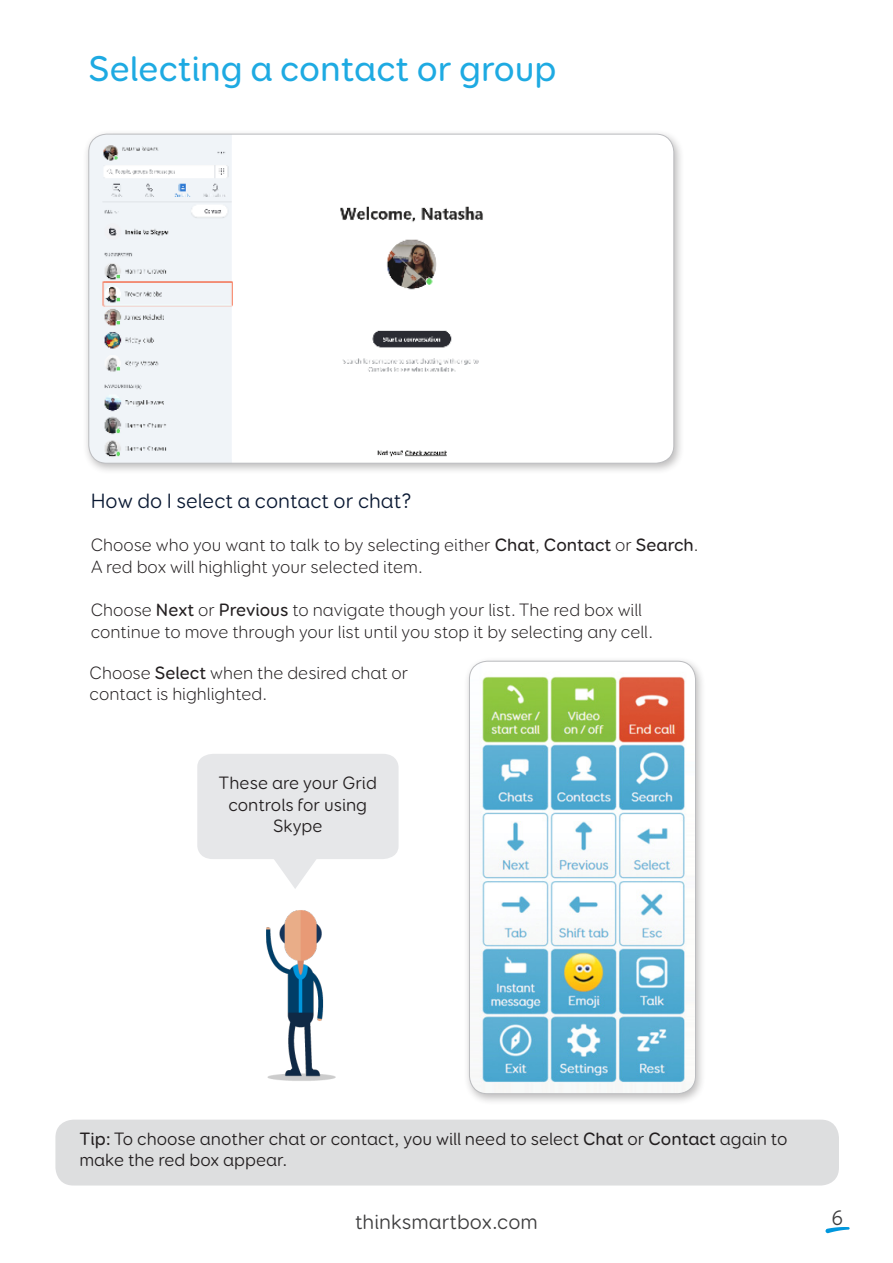
<style>
.page{position:relative;width:893px;height:1263px;background:#fff}
.page>*{position:absolute;margin:0;border:0;box-sizing:border-box;transform-origin:0 0}
.t1{font:500 36px "Booster Next FY";color:#1eaae2}
.t2{font:21px "Booster Next FY";color:#091832}
.t3{font:21px "Booster Next FY";color:#3e3e3f}
.t4{font:300 18px/21.6px "Booster Next FY";color:#231f20}
.t5{font:18px/21.6px "Booster Next FY";color:#231f20}
.s1{font-weight:500}
</style>
<div class="page">
<svg style="left:825px;top:1227px;width:25px;height:6px"></svg>
<svg style="left:197px;top:754px;width:202px;height:135px"></svg>
<div style="left:463px;top:656px;width:243px;height:450px;background:#231f20;opacity:.3"></div>
<img style="left:469px;top:661px;width:226px;height:433px">
<div style="left:469px;top:661px;width:227px;height:433px;border:1px solid #bcbdc0;border-radius:18px"></div>
<div style="left:55px;top:1119px;width:784px;height:66px;background:#dddedf;border-radius:18px"></div>
<div style="left:83px;top:129px;width:601px;height:346px;background:#231f20;opacity:.3"></div>
<img style="left:89px;top:134px;width:585px;height:329px">
<img style="left:266px;top:910px;width:70px;height:171px">
<p class="t1" style="left:89px;top:46px;width:469px">Selecting a contact or group</p>
<p class="t2" style="left:91px;top:488px;width:323px">How do I select a contact or chat?</p>
<p class="t4" style="left:91px;top:534px;width:609px">Choose who you want to talk to by selecting either <span class="s1">Chat</span>, <span class="s1">Contact</span> or <span class="s1">Search</span>.<br>A red box will highlight your selected item.</p>
<p class="t4" style="left:91px;top:599px;width:564px">Choose <span class="s1">Next</span> or <span class="s1">Previous</span> to navigate though your list. The red box will continue to move through your list until you stop it by selecting any cell.</p>
<p class="t4" style="left:90px;top:662px;width:320px">Choose <span class="s1">Select</span> when the desired chat or contact is highlighted.</p>
<p class="t5" style="left:219px;top:772px;width:160px">These are your Grid</p>
<p class="t5" style="left:228px;top:793px;width:140px">controls for using</p>
<p class="t5" style="left:273px;top:815px;width:51px">Skype</p>
<p class="t5" style="left:79px;top:1128px;width:710px"><span class="s1">Tip:</span> To choose another chat or contact, you will need to select <span class="s1">Chat</span> or <span class="s1">Contact</span> again to make the red box appear.</p>
<p class="t3" style="left:355px;top:1209px;width:184px">thinksmartbox.com</p>
<p class="t3" style="left:832px;top:1205px;width:13px">6</p>
</div>
